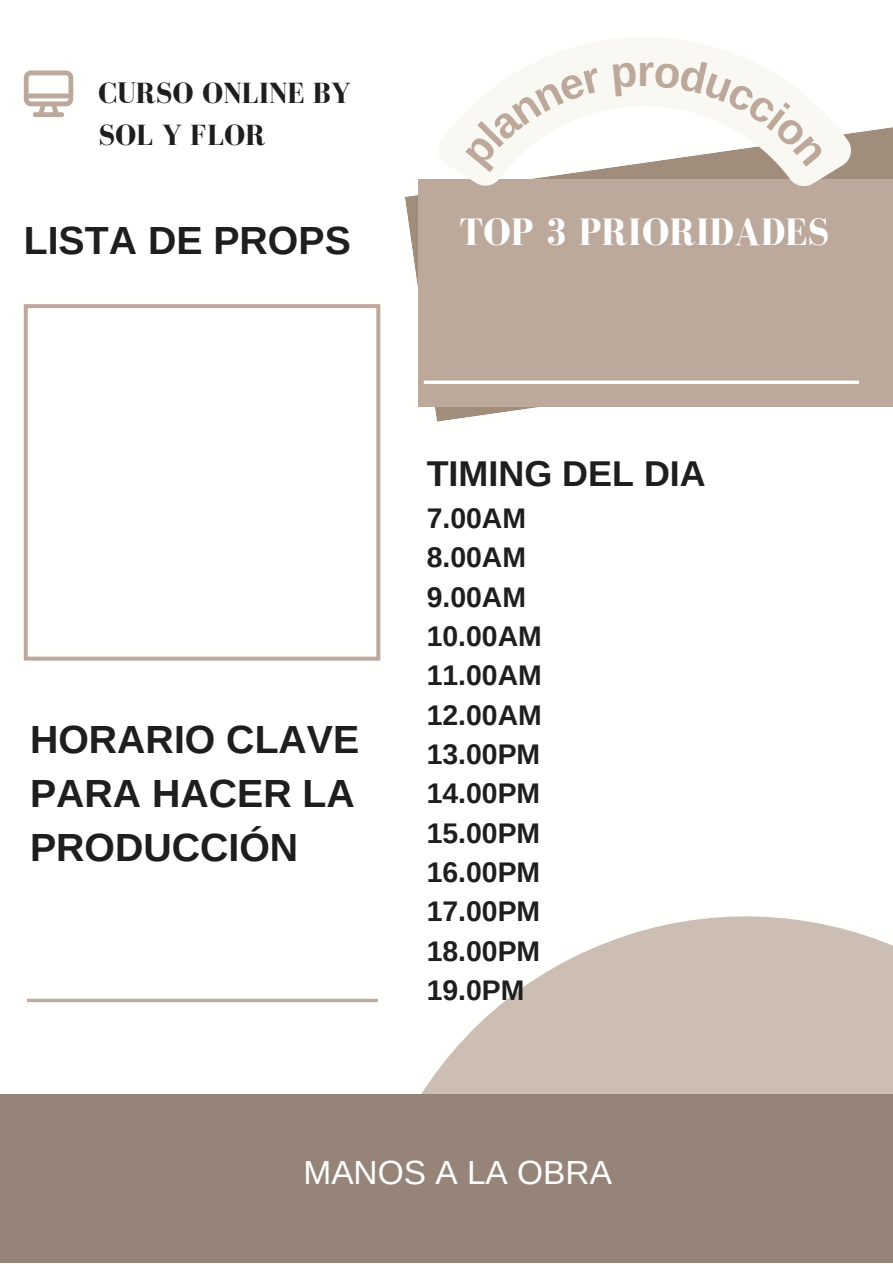
<style>
.page{position:relative;width:893px;height:1264px;background:#fff}
.page>*{position:absolute;margin:0;border:0;box-sizing:border-box;transform-origin:0 0}
.t1{font:700 43.35px "Arimo";color:#bca99b}
.t2{font:700 39.3px/54px "Arimo";color:#1e1e1e;text-align:justify}
.t3{font:700 39.3px "Bodoni FLF";color:#fff}
.t4{font:700 35.85px "Arimo";color:#1e1e1e}
.t5{font:33.45px "Arimo";color:#fff}
.t6{font:700 30px/41.5px "Bodoni FLF";color:#1e1e1e}
.t7{font:700 28.35px/39.3px "Arimo";color:#1e1e1e}
</style>
<div class="page">
<svg style="left:248px;top:916px;width:644px;height:178px;fill:#cdbeb4"></svg>
<svg style="left:405px;top:127px;width:487px;height:295px"></svg>
<div style="left:418px;top:180px;width:474px;height:227px;background:#bca99b"></div>
<div style="left:0;top:1094px;width:892px;height:168px;background:#968478"></div>
<svg style="left:24px;top:70px;width:49px;height:47px"></svg>
<svg style="left:424px;top:380px;width:435px;height:4px;background:#f4f1ef"></svg>
<svg style="left:24px;top:304px;width:356px;height:356px"></svg>
<svg style="left:27px;top:998px;width:351px;height:4px"></svg>
<svg style="left:438px;top:37px;width:413px;height:149px"></svg>
<svg style="left:464px;top:67px;width:138px;height:105px"></svg>
<svg style="left:612px;top:62px;width:25px;height:35px"></svg>
<svg style="left:654px;top:58px;width:170px;height:109px"></svg>
<p class="t6" style="left:98px;top:72px;width:254px">CURSO ONLINE BY<br>SOL Y FLOR</p>
<h2 class="t2" style="left:24px;top:213px;width:328px">LISTA DE PROPS</h2>
<h1 class="t1" style="left:637px;top:47px;width:19px">r</h1>
<h2 class="t3" style="left:459px;top:211px;width:371px">TOP 3 PRIORIDADES</h2>
<h2 class="t2" style="left:30px;top:712px;width:330px">HORARIO CLAVE PARA HACER LA PRODUCCIÓN</h2>
<p class="t4" style="left:426px;top:454px;width:280px">TIMING DEL DIA</p>
<p class="t7" style="left:426px;top:498px;width:117px">7.00AM<br>8.00AM<br>9.00AM<br>10.00AM<br>11.00AM<br>12.00AM<br>13.00PM<br>14.00PM<br>15.00PM<br>16.00PM<br>17.00PM<br>18.00PM<br>19.0PM</p>
<p class="t5" style="left:303px;top:1153px;width:310px">MANOS A LA OBRA</p>
</div>
